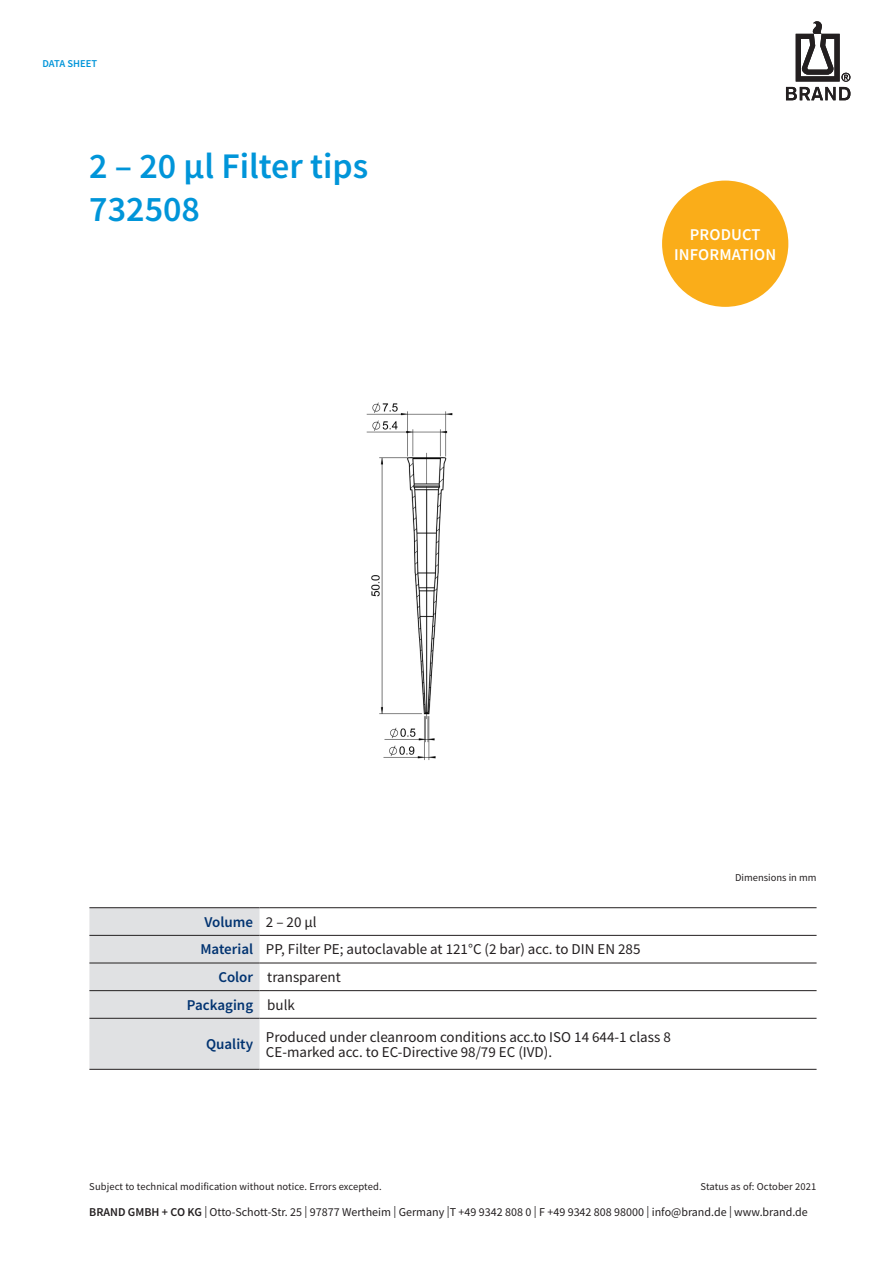
<style>
.page{position:relative;width:893px;height:1263px;background:#fff}
.page>*{position:absolute;margin:0;border:0;box-sizing:border-box;transform-origin:0 0}
.t1{font:600 36px/43.2px "Source Sans Pro";color:#0095d9}
.t2{font:600 16.5px/19.8px "Source Sans Pro";letter-spacing:.01em;color:#fff;text-align:center}
.t3{font:15px/15px "Source Sans Pro";color:#231f20}
.t4{font:600 15px "Source Sans Pro";color:#013371}
.t5{font:12px "Source Sans Pro";color:#231f20}
.t6{font:10.5px "Source Sans Pro";letter-spacing:.01em;color:#231f20}
.t7{font:600 10.5px "Source Sans Pro";color:#0095d9}
.s1{font-weight:400;color:#231f20}
.s2{font-weight:600;color:#013371}
.s3{font-weight:600}
</style>
<div class="page">
<svg style="left:786px;top:21px;width:64px;height:79px"></svg>
<div style="left:662px;top:181px;width:126px;height:126px;background:#faad19;border-radius:50%"></div>
<div style="left:89px;top:908px;width:171px;height:161px;background:#e0e1e3"></div>
<hr style="left:89px;top:907px;width:170px;height:1px;background:#231f20">
<hr style="left:259px;top:907px;width:558px;height:1px;background:#231f20">
<hr style="left:89px;top:935px;width:170px;height:1px;background:#231f20">
<hr style="left:259px;top:935px;width:558px;height:1px;background:#231f20">
<hr style="left:89px;top:963px;width:170px;height:1px;background:#231f20">
<hr style="left:259px;top:963px;width:558px;height:1px;background:#231f20">
<hr style="left:89px;top:990px;width:170px;height:1px;background:#231f20">
<hr style="left:259px;top:990px;width:558px;height:1px;background:#231f20">
<hr style="left:89px;top:1018px;width:170px;height:1px;background:#231f20">
<hr style="left:259px;top:1018px;width:558px;height:1px;background:#231f20">
<hr style="left:89px;top:1069px;width:170px;height:1px;background:#231f20">
<hr style="left:259px;top:1069px;width:558px;height:1px;background:#231f20">
<img style="left:366px;top:402px;width:87px;height:358px">
<p class="t7" style="left:43px;top:57px;width:56px">DATA SHEET</p>
<h1 class="t1" style="left:89px;top:144px;width:280px">2 – 20 µl Filter tips<br>732508</h1>
<p class="t2" style="left:674px;top:224px;width:104px">PRODUCT<br>INFORMATION</p>
<p class="t6" style="left:735px;top:870px;width:83px">Dimensions in mm</p>
<p class="t4" style="left:204px;top:912px;width:114px">Volume <span class="s1">2 – 20 µl</span></p>
<p class="t3" style="left:200px;top:942px;width:442px"><span class="s2">Material</span> PP, Filter PE; autoclavable at 121°C (2 bar) acc. to DIN EN 285</p>
<p class="t3" style="left:218px;top:969px;width:124px"><span class="s2">Color</span> transparent</p>
<p class="t4" style="left:187px;top:995px;width:110px">Packaging <span class="s1">bulk</span></p>
<p class="t4" style="left:206px;top:1034px;width:49px">Quality</p>
<p class="t3" style="left:266px;top:1029px;width:406px">Produced under cleanroom conditions acc.to ISO 14 644-1 class 8<br>CE-marked acc. to EC-Directive 98/79 EC (IVD).</p>
<p class="t6" style="left:89px;top:1180px;width:294px">Subject to technical modification without notice. Errors excepted.</p>
<p class="t6" style="left:701px;top:1180px;width:117px">Status as of: October 2021</p>
<p class="t5" style="left:89px;top:1204px;width:720px"><span class="s3">BRAND GMBH + CO KG</span> | Otto-Schott-Str. 25 | 97877 Wertheim | Germany |T +49 9342 808 0 | F +49 9342 808 98000 | info@brand.de | www.brand.de</p>
</div>
